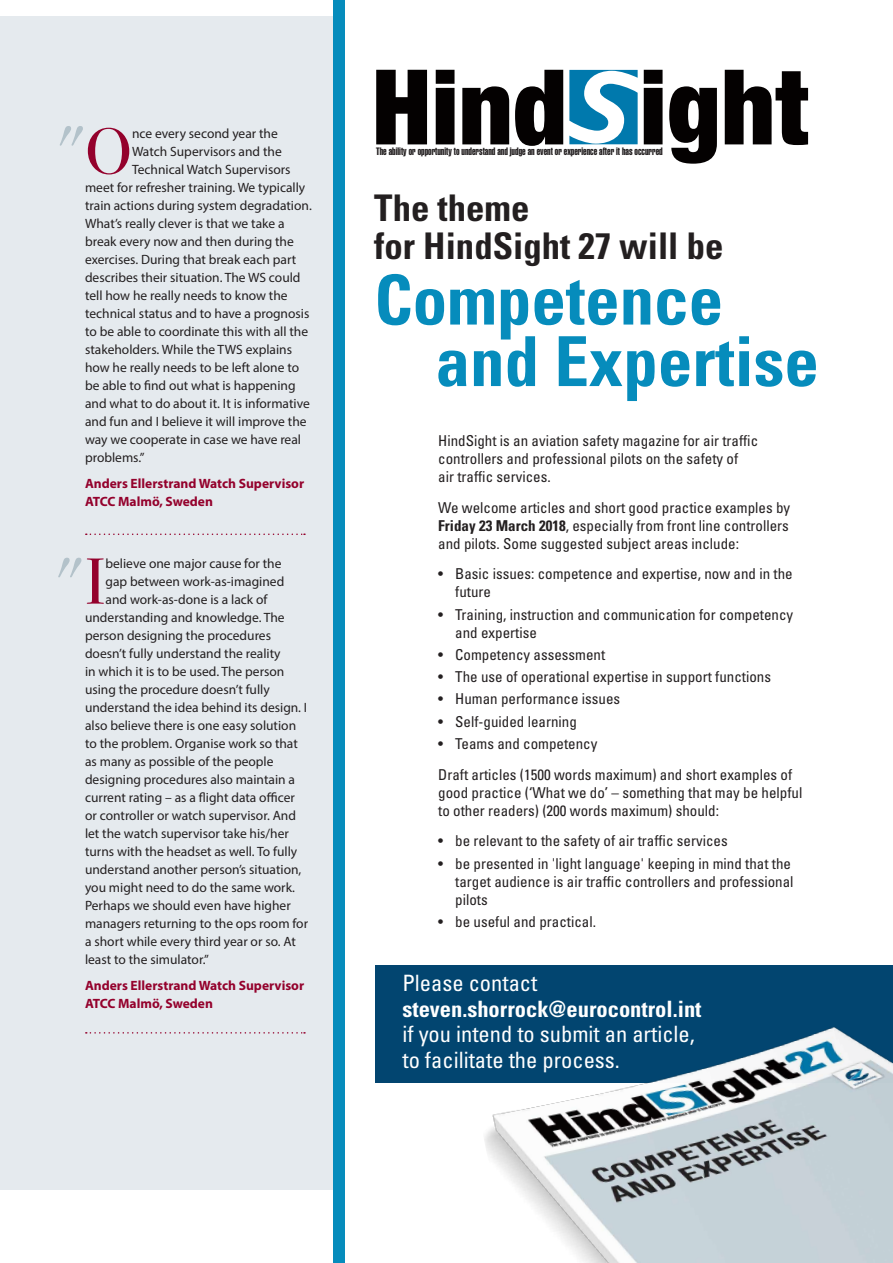
<style>
.page{position:relative;width:893px;height:1263px;background:#fff}
.page>*{position:absolute;margin:0;border:0;box-sizing:border-box;transform-origin:0 0}
.t1{font:900 condensed 104.55px "Helvetica Neue LT Std";color:#040101}
.t2{font:700 condensed 69px/61.5px "Univers LT Std";color:#068cbc}
.t3{font:65.25px "Bodoni Svty Two ITCTT";color:#b3c2ca}
.t4{font:700 condensed 36.75px/37.5px "Univers LT Std";color:#231f20}
.t5{font:condensed 22.5px/25.5px "Univers LT Std";color:#fff}
.t6{font:condensed 15px/18px "Univers LT Std";color:#231f20}
.t7{font:13.5px "Myriad Pro";color:#231f20}
.t8{font:700 13.5px/18px "Myriad Pro";color:#94012c}
.t9{font:10.5px "Helvetica LT Std Extra Comp";color:#231f20}
.s1{color:#94012c}
.s2{font-size:102.15px;color:#0079ad}
.s3{font-weight:700}
</style>
<div class="page">
<div style="left:375px;top:965px;width:518px;height:118px;background:#024570"></div>
<div style="left:0;top:17px;width:333px;height:1173px;background:#e5eaee"></div>
<div style="left:333px;top:0;width:11px;height:1263px;background:#068cbc"></div>
<svg style="left:86px;top:533px;width:219px;height:2px"></svg>
<svg style="left:86px;top:1032px;width:219px;height:1px"></svg>
<svg style="left:569px;top:70px;width:69px;height:74px"></svg>
<img style="left:484px;top:1027px;width:409px;height:236px">
<p class="t3" style="left:54px;top:96px;width:80px">"<span class="s1">O</span></p>
<p class="t7" style="left:132px;top:125px;width:147px">nce every second year the</p>
<p class="t7" style="left:132px;top:143px;width:151px">Watch Supervisors and the</p>
<p class="t7" style="left:132px;top:161px;width:160px">Technical Watch Supervisors</p>
<p class="t7" style="left:85px;top:179px;width:222px">meet for refresher training. We typically</p>
<p class="t7" style="left:85px;top:197px;width:228px">train actions during system degradation.</p>
<p class="t7" style="left:85px;top:215px;width:201px">What’s really clever is that we take a</p>
<p class="t7" style="left:85px;top:233px;width:210px">break every now and then during the</p>
<p class="t7" style="left:85px;top:251px;width:213px">exercises. During that break each part</p>
<p class="t7" style="left:85px;top:269px;width:217px">describes their situation. The WS could</p>
<p class="t7" style="left:85px;top:287px;width:204px">tell how he really needs to know the</p>
<p class="t7" style="left:85px;top:305px;width:226px">technical status and to have a prognosis</p>
<p class="t7" style="left:85px;top:323px;width:225px">to be able to coordinate this with all the</p>
<p class="t7" style="left:85px;top:341px;width:209px">stakeholders. While the TWS explains</p>
<p class="t7" style="left:85px;top:359px;width:216px">how he really needs to be left alone to</p>
<p class="t7" style="left:85px;top:377px;width:212px">be able to find out what is happening</p>
<p class="t7" style="left:85px;top:395px;width:226px">and what to do about it. It is informative</p>
<p class="t7" style="left:85px;top:413px;width:223px">and fun and I believe it will improve the</p>
<p class="t7" style="left:85px;top:431px;width:218px">way we cooperate in case we have real</p>
<p class="t7" style="left:85px;top:449px;width:61px">problems.”</p>
<p class="t8" style="left:85px;top:474px;width:221px">Anders Ellerstrand Watch Supervisor<br>ATCC Malmö, Sweden</p>
<p class="t3" style="left:52px;top:528px;width:55px">"<span class="s1">I</span></p>
<p class="t7" style="left:106px;top:555px;width:177px">believe one major cause for the</p>
<p class="t7" style="left:106px;top:573px;width:180px">gap between work-as-imagined</p>
<p class="t7" style="left:106px;top:591px;width:163px">and work-as-done is a lack of</p>
<p class="t7" style="left:85px;top:609px;width:201px">understanding and knowledge. The</p>
<p class="t7" style="left:85px;top:627px;width:188px">person designing the procedures</p>
<p class="t7" style="left:85px;top:645px;width:197px">doesn’t fully understand the reality</p>
<p class="t7" style="left:85px;top:663px;width:201px">in which it is to be used. The person</p>
<p class="t7" style="left:85px;top:681px;width:186px">using the procedure doesn’t fully</p>
<p class="t7" style="left:85px;top:699px;width:224px">understand the idea behind its design. I</p>
<p class="t7" style="left:85px;top:717px;width:213px">also believe there is one easy solution</p>
<p class="t7" style="left:85px;top:735px;width:214px">to the problem. Organise work so that</p>
<p class="t7" style="left:85px;top:753px;width:190px">as many as possible of the people</p>
<p class="t7" style="left:85px;top:771px;width:211px">designing procedures also maintain a</p>
<p class="t7" style="left:85px;top:789px;width:211px">current rating – as a flight data officer</p>
<p class="t7" style="left:85px;top:807px;width:212px">or controller or watch supervisor. And</p>
<p class="t7" style="left:85px;top:825px;width:205px">let the watch supervisor take his/her</p>
<p class="t7" style="left:85px;top:843px;width:214px">turns with the headset as well. To fully</p>
<p class="t7" style="left:85px;top:861px;width:218px">understand another person’s situation,</p>
<p class="t7" style="left:85px;top:879px;width:212px">you might need to do the same work.</p>
<p class="t7" style="left:85px;top:897px;width:207px">Perhaps we should even have higher</p>
<p class="t7" style="left:85px;top:915px;width:225px">managers returning to the ops room for</p>
<p class="t7" style="left:85px;top:933px;width:212px">a short while every third year or so. At</p>
<p class="t7" style="left:85px;top:951px;width:125px">least to the simulator.”</p>
<p class="t8" style="left:85px;top:976px;width:221px">Anders Ellerstrand Watch Supervisor<br>ATCC Malmö, Sweden</p>
<p class="t1" style="left:372px;top:43px;width:197px">Hind</p>
<p class="t9" style="left:376px;top:145px;width:288px">The ability or opportunity to understand and judge an event or experience after it has occurred</p>
<p class="t1" style="left:640px;top:43px;width:270px">ight<span class="s2">27</span></p>
<p class="t4" style="left:374px;top:189px;width:351px">The theme<br>for HindSight 27 will be</p>
<p class="t2" style="left:436px;top:269px;width:385px;text-indent:-61px">Competence and Expertise</p>
<p class="t6" style="left:438px;top:431px;width:321px">HindSight is an aviation safety magazine for air traffic controllers and professional pilots on the safety of<br>air traffic services.</p>
<p class="t6" style="left:438px;top:498px;width:353px;text-align:justify">We welcome articles and short good practice examples by <span class="s3">Friday 23 March 2018</span>, especially from front line controllers and pilots. Some suggested subject areas include:</p>
<p class="t6" style="left:455px;top:565px;width:339px;text-indent:-17px">• Basic issues: competence and expertise, now and in the future</p>
<p class="t6" style="left:455px;top:605px;width:339px;text-indent:-17px">• Training, instruction and communication for competency and expertise</p>
<p class="t6" style="left:438px;top:645px;width:168px">• Competency assessment</p>
<p class="t6" style="left:438px;top:668px;width:334px">• The use of operational expertise in support functions</p>
<p class="t6" style="left:438px;top:690px;width:183px">• Human performance issues</p>
<p class="t6" style="left:438px;top:712px;width:140px">• Self-guided learning</p>
<p class="t6" style="left:438px;top:734px;width:161px">• Teams and competency</p>
<p class="t6" style="left:438px;top:765px;width:366px">Draft articles (1500 words maximum) and short examples of good practice (‘What we do’ – something that may be helpful to other readers) (200 words maximum) should:</p>
<p class="t6" style="left:438px;top:832px;width:291px">• be relevant to the safety of air traffic services</p>
<p class="t6" style="left:455px;top:854px;width:340px;text-indent:-17px">• be presented in 'light language' keeping in mind that the target audience is air traffic controllers and professional pilots</p>
<p class="t6" style="left:438px;top:912px;width:159px">• be useful and practical.</p>
<p class="t5" style="left:402px;top:970px;width:301px">Please contact <span class="s3">steven.shorrock@eurocontrol.int </span>if you intend to submit an article, to facilitate the process.</p>
</div>
